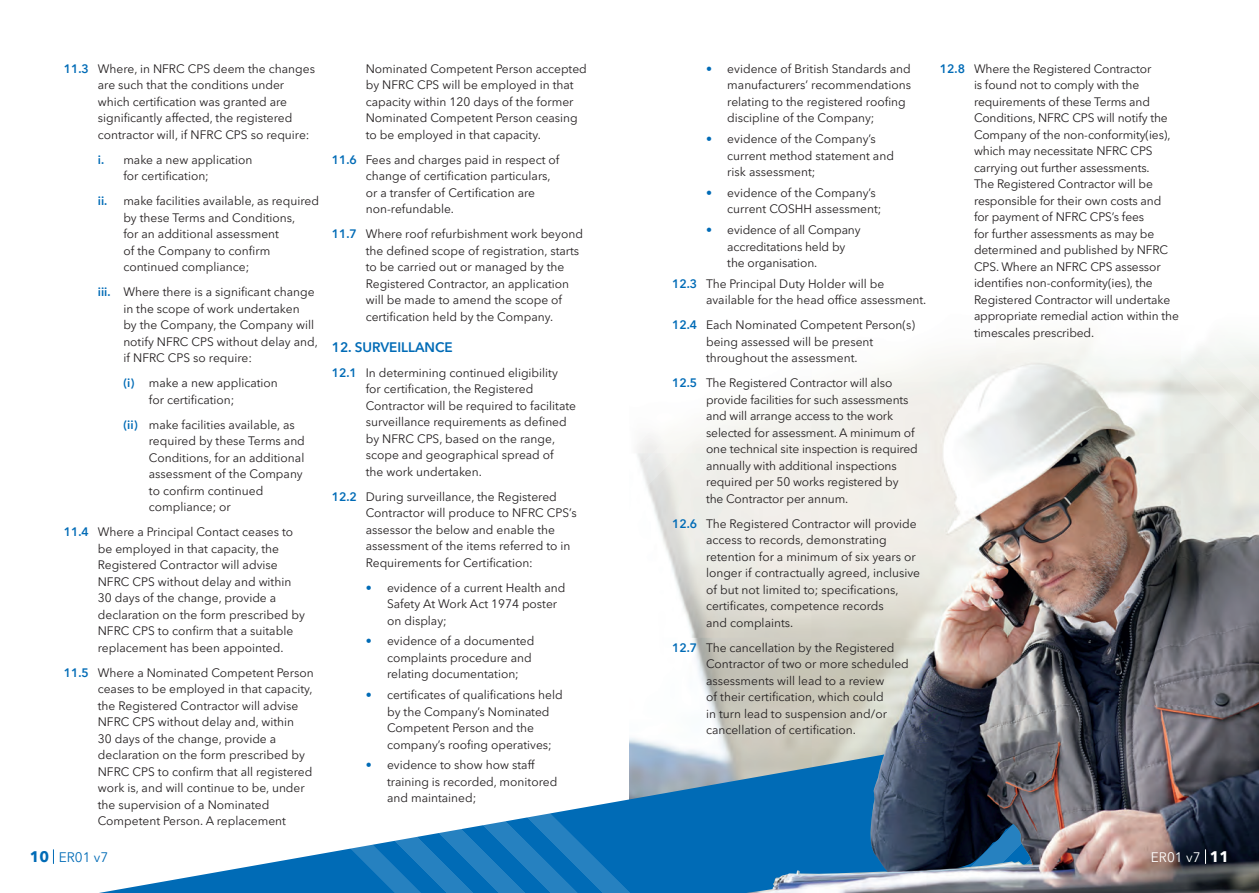
<style>
.page{position:relative;width:1259px;height:893px;background:#fff}
.page>*{position:absolute;margin:0;border:0;box-sizing:border-box;transform-origin:0 0}
.t1{font:700 15px "Avenir Next W1 G";color:#fff}
.SUBHEAD{font:600 13.5px "Avenir Next W1 G";color:#006bb6}
.t2{font:13.5px "Avenir Next W1 G";color:#006bb6}
.t3{font:13.5px "Avenir Next W1 G";color:#fff}
.TEXT{font:12px/16.5px "Avenir Next W1 G";color:#231f20}
.s1{font-weight:600;color:#006bb6}
.s2{color:#006bb6}
.s3{font-weight:700;font-size:15px}
</style>
<div class="page">
<svg style="left:99px;top:875px;width:101px;height:18px"></svg>
<svg style="left:408px;top:338px;width:851px;height:555px"></svg>
<img style="left:746px;top:364px;width:513px;height:529px">
<svg style="left:53px;top:849px;width:1px;height:15px"></svg>
<svg style="left:1205px;top:849px;width:1px;height:15px"></svg>
<p class="TEXT" style="left:98px;top:59px;width:219px;text-indent:-34px"><span class="s1">11.3</span> Where, in NFRC CPS deem the changes are such that the conditions under which certification was granted are significantly affected, the registered contractor will, if NFRC CPS so require:</p>
<p class="TEXT" style="left:123px;top:150px;width:131px;text-indent:-26px"><span class="s1">i.</span> make a new application for certification;</p>
<p class="TEXT" style="left:123px;top:192px;width:197px;text-indent:-26px"><span class="s1">ii.</span> make facilities available, as required by these Terms and Conditions,<br>for an additional assessment<br>of the Company to confirm continued compliance;</p>
<p class="TEXT" style="left:123px;top:283px;width:196px;text-indent:-26px"><span class="s1">iii.</span> Where there is a significant change in the scope of work undertaken<br>by the Company, the Company will notify NFRC CPS without delay and, if NFRC CPS so require:</p>
<p class="TEXT" style="left:149px;top:374px;width:131px;text-indent:-26px"><span class="s1">(i)</span> make a new application for certification;</p>
<p class="TEXT" style="left:149px;top:415px;width:158px;text-indent:-26px"><span class="s1">(ii)</span> make facilities available, as required by these Terms and<br>Conditions, for an additional assessment of the Company to confirm continued compliance; or</p>
<p class="TEXT" style="left:98px;top:523px;width:209px;text-indent:-34px"><span class="s1">11.4</span> Where a Principal Contact ceases to be employed in that capacity, the Registered Contractor will advise NFRC CPS without delay and within 30 days of the change, provide a declaration on the form prescribed by NFRC CPS to confirm that a suitable replacement has been appointed.</p>
<p class="TEXT" style="left:98px;top:663px;width:217px;text-indent:-34px"><span class="s1">11.5</span> Where a Nominated Competent Person ceases to be employed in that capacity, the Registered Contractor will advise NFRC CPS without delay and, within<br>30 days of the change, provide a declaration on the form prescribed by NFRC CPS to confirm that all registered work is, and will continue to be, under the supervision of a Nominated Competent Person. A replacement</p>
<p class="TEXT" style="left:366px;top:59px;width:223px">Nominated Competent Person accepted by NFRC CPS will be employed in that capacity within 120 days of the former Nominated Competent Person ceasing to be employed in that capacity.</p>
<p class="TEXT" style="left:366px;top:150px;width:195px;text-indent:-34px"><span class="s1">11.6</span> Fees and charges paid in respect of change of certification particulars, or a transfer of Certification are non-refundable.</p>
<p class="TEXT" style="left:366px;top:225px;width:219px;text-indent:-34px"><span class="s1">11.7</span> Where roof refurbishment work beyond the defined scope of registration, starts to be carried out or managed by the Registered Contractor, an application will be made to amend the scope of certification held by the Company.</p>
<p class="SUBHEAD" style="left:332px;top:336px;width:123px">12. SURVEILLANCE</p>
<p class="TEXT" style="left:366px;top:363px;width:212px;text-indent:-34px"><span class="s1">12.1</span> In determining continued eligibility for certification, the Registered Contractor will be required to facilitate surveillance requirements as defined by NFRC CPS, based on the range, scope and geographical spread of<br>the work undertaken.</p>
<p class="TEXT" style="left:366px;top:487px;width:212px;text-indent:-34px"><span class="s1">12.2</span> During surveillance, the Registered Contractor will produce to NFRC CPS’s assessor the below and enable the assessment of the items referred to in Requirements for Certification:</p>
<p class="TEXT" style="left:387px;top:578px;width:180px;text-indent:-21px"><span class="s2">•</span> evidence of a current Health and<br>Safety At Work Act 1974 poster on display;</p>
<p class="TEXT" style="left:387px;top:632px;width:149px;text-indent:-21px"><span class="s2">•</span> evidence of a documented complaints procedure and relating documentation;</p>
<p class="TEXT" style="left:387px;top:686px;width:177px;text-indent:-21px"><span class="s2">•</span> certificates of qualifications held by the Company’s Nominated<br>Competent Person and the company’s roofing operatives;</p>
<p class="TEXT" style="left:387px;top:756px;width:172px;text-indent:-21px"><span class="s2">•</span> evidence to show how staff training is recorded, monitored and maintained;</p>
<p class="TEXT" style="left:727px;top:59px;width:185px;text-indent:-21px"><span class="s2">•</span> evidence of British Standards and manufacturers’ recommendations relating to the registered roofing discipline of the Company;</p>
<p class="TEXT" style="left:727px;top:130px;width:168px;text-indent:-21px"><span class="s2">•</span> evidence of the Company’s current method statement and risk assessment;</p>
<p class="TEXT" style="left:727px;top:183px;width:156px;text-indent:-21px"><span class="s2">•</span> evidence of the Company’s current COSHH assessment;</p>
<p class="TEXT" style="left:727px;top:221px;width:135px;text-indent:-21px"><span class="s2">•</span> evidence of all Company accreditations held by the organisation.</p>
<p class="TEXT" style="left:706px;top:274px;width:222px;text-indent:-34px"><span class="s1">12.3</span> The Principal Duty Holder will be available for the head office assessment.</p>
<p class="TEXT" style="left:706px;top:316px;width:210px;text-indent:-34px"><span class="s1">12.4</span> Each Nominated Competent Person(s) being assessed will be present throughout the assessment.</p>
<p class="TEXT" style="left:706px;top:374px;width:213px;text-indent:-34px"><span class="s1">12.5</span> The Registered Contractor will also provide facilities for such assessments and will arrange access to the work selected for assessment. A minimum of one technical site inspection is required annually with additional inspections required per 50 works registered by the Contractor per annum.</p>
<p class="TEXT" style="left:706px;top:514px;width:215px;text-indent:-34px"><span class="s1">12.6</span> The Registered Contractor will provide access to records, demonstrating retention for a minimum of six years or longer if contractually agreed, inclusive of but not limited to; specifications, certificates, competence records<br>and complaints.</p>
<p class="TEXT" style="left:706px;top:638px;width:204px;text-indent:-34px"><span class="s1">12.7</span> The cancellation by the Registered Contractor of two or more scheduled assessments will lead to a review<br>of their certification, which could<br>in turn lead to suspension and/or cancellation of certification.</p>
<p class="TEXT" style="left:974px;top:59px;width:206px;text-indent:-34px"><span class="s1">12.8</span> Where the Registered Contractor<br>is found not to comply with the requirements of these Terms and Conditions, NFRC CPS will notify the Company of the non-conformity(ies), which may necessitate NFRC CPS carrying out further assessments.<br>The Registered Contractor will be responsible for their own costs and for payment of NFRC CPS’s fees<br>for further assessments as may be determined and published by NFRC CPS. Where an NFRC CPS assessor identifies non-conformity(ies), the Registered Contractor will undertake appropriate remedial action within the timescales prescribed.</p>
<p class="t2" style="left:30px;top:846px;width:80px"><span class="s3">10</span> ER01 v7</p>
<p class="t3" style="left:1151px;top:846px;width:51px">ER01 v7</p>
<p class="t1" style="left:1209px;top:845px;width:21px">11</p>
</div>
